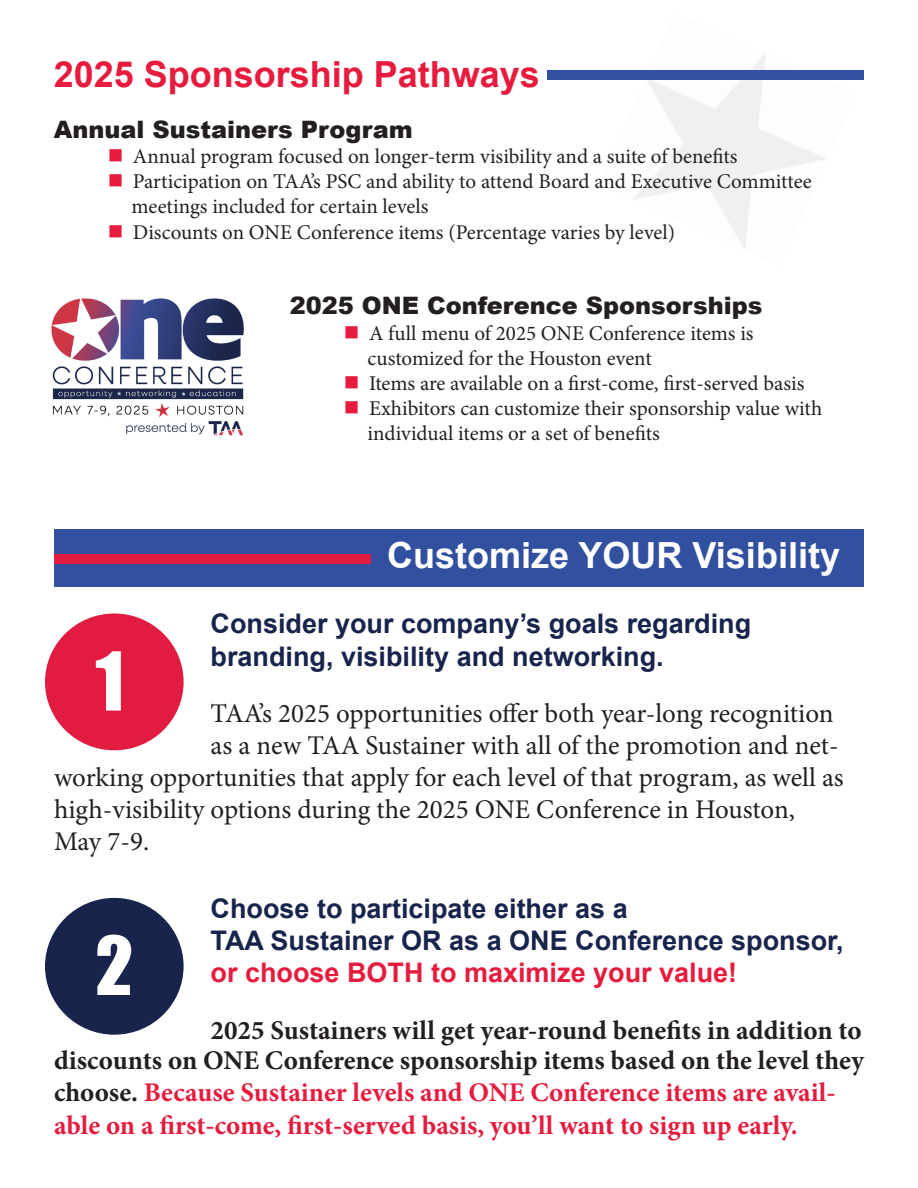
<style>
.page{position:relative;width:918px;height:1188px;background:#fff}
.page>*{position:absolute;margin:0;border:0;box-sizing:border-box;transform-origin:0 0}
.t1{font:75px "Impact";color:#fff}
.t2{font:700 36px "Arial";color:#e61b3d}
.t3{font:700 36px "Arial";color:#fff}
.t4{font:27px/32.4px "Minion Pro";letter-spacing:-.005em;color:#231f20}
.t5{font:700 27px/32.4px "Arial";color:#18244c}
.t6{font:700 27px/32.4px "Minion Pro";color:#e61b3d}
.t7{font:700 27px/30px "Minion Pro";color:#231f20;text-align:right}
.t8{font:900 24px "Arial";color:#231f20}
.t9{font:21px/25.2px "Minion Pro";letter-spacing:-.005em;color:#231f20}
.s1{color:#e61b3d}
.s2{color:#231f20}
</style>
<div class="page">
<img style="left:607px;top:54px;width:231px;height:112px">
<img style="left:760px;top:85px;width:78px;height:86px">
<div style="left:54px;top:529px;width:810px;height:57px;background:#3250a0"></div>
<div style="left:45px;top:614px;width:139px;height:136px;background:#e21c40;border-radius:50%"></div>
<div style="left:45px;top:898px;width:139px;height:137px;background:#18244c;border-radius:50%"></div>
<img style="left:51px;top:298px;width:193px;height:138px">
<div style="left:54px;top:555px;width:317px;height:9px;background:#e21c40"></div>
<div style="left:547px;top:70px;width:317px;height:9px;background:#3250a0"></div>
<p class="t2" style="left:54px;top:49px;width:488px">2025 Sponsorship Pathways</p>
<p class="t8" style="left:54px;top:112px;width:361px">Annual Sustainers Program</p>
<p class="t9" style="left:108px;top:144px;width:631px"><span class="s1">■</span> Annual program focused on longer-term visibility and a suite of benefits</p>
<p class="t9" style="left:132px;top:169px;width:682px;text-indent:-24px"><span class="s1">■</span> Participation on TAA’s PSC and ability to attend Board and Executive Committee meetings included for certain levels</p>
<p class="t9" style="left:108px;top:219px;width:569px"><span class="s1">■</span> Discounts on ONE Conference items (Percentage varies by level)</p>
<p class="t1" style="left:95px;top:623px;width:30px">1</p>
<p class="t8" style="left:290px;top:288px;width:474px">2025 ONE Conference Sponsorships</p>
<p class="t9" style="left:344px;top:320px;width:411px"><span class="s1">■</span> A full menu of 2025 ONE Conference items is</p>
<p class="t9" style="left:368px;top:346px;width:286px">customized for the Houston event</p>
<p class="t9" style="left:344px;top:371px;width:462px"><span class="s1">■</span> Items are available on a first-come, first-served basis</p>
<p class="t9" style="left:344px;top:396px;width:480px"><span class="s1">■</span> Exhibitors can customize their sponsorship value with</p>
<p class="t9" style="left:368px;top:421px;width:294px">individual items or a set of benefits</p>
<p class="t3" style="left:387px;top:530px;width:454px">Customize YOUR Visibility</p>
<p class="t5" style="left:211px;top:608px;width:542px">Consider your company’s goals regarding</p>
<p class="t5" style="left:211px;top:640px;width:455px">branding, visibility and networking.</p>
<p class="t4" style="left:211px;top:697px;width:630px">TAA’s 2025 opportunities offer both year-long recognition as a new TAA Sustainer with all of the promotion and net-</p>
<p class="t4" style="left:54px;top:761px;width:791px">working opportunities that apply for each level of that program, as well as high-visibility options during the 2025 ONE Conference in Houston,</p>
<p class="t4" style="left:54px;top:826px;width:97px">May 7-9.</p>
<p class="t5" style="left:211px;top:892px;width:419px">Choose to participate either as a</p>
<p class="t5" style="left:211px;top:925px;width:635px">TAA Sustainer OR as a ONE Conference sponsor, <span class="s1">or choose BOTH to maximize your value!</span></p>
<p class="t7" style="left:54px;top:1015px;width:812px">2025 Sustainers will get year-round benefits in addition to<br>discounts on ONE Conference sponsorship items based on the level they</p>
<p class="t6" style="left:54px;top:1076px;width:783px"><span class="s2">choose.</span> Because Sustainer levels and ONE Conference items are avail&shy;able on a first-come, first-served basis, you’ll want to sign up early.</p>
<p class="t1" style="left:95px;top:907px;width:39px">2</p>
</div>
